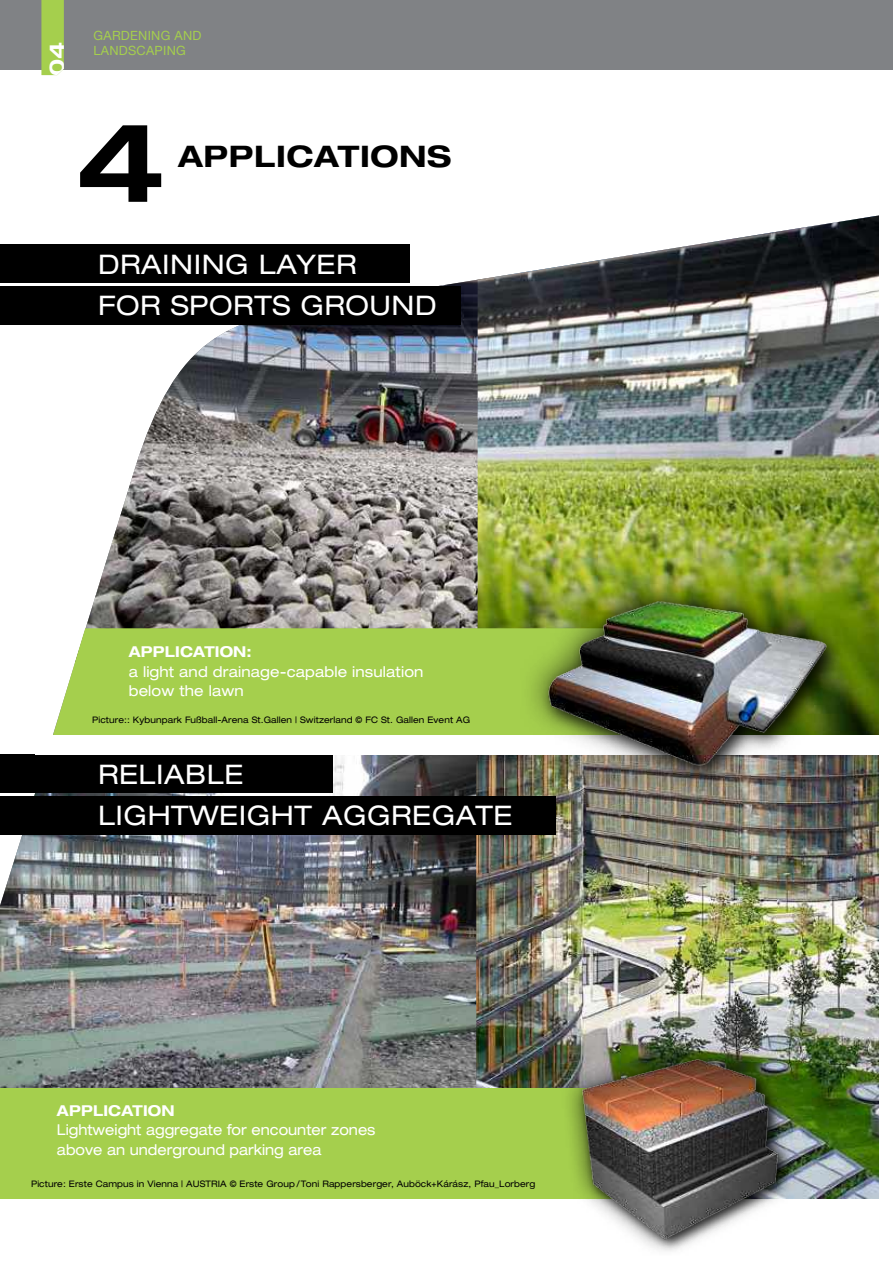
<style>
.page{position:relative;width:893px;height:1263px;background:#fff}
.page>*{position:absolute;margin:0;border:0;box-sizing:border-box;transform-origin:0 0}
.t1{font:700 expanded 110.25px "Helvetica Neue LT Pro";color:#000}
.t2{font:700 expanded 29.7px "Helvetica Neue LT Pro";letter-spacing:.02em;color:#000}
.t3{font:expanded 27px/41.5px "Helvetica Neue LT Pro";letter-spacing:.02em;color:#fff}
.t4{font:700 expanded 21px "Helvetica Neue LT Pro";color:#fff}
.t5{font:expanded 15px/19.5px "Helvetica Neue LT Pro";color:#fff;scale:.93 1}
.t6{font:expanded 15px/19.5px "Helvetica Neue LT Pro";color:#fff;scale:.95 1}
.t7{font:700 expanded 15px "Helvetica Neue LT Pro";letter-spacing:.01em;color:#fff;scale:.95 1}
.t8{font:12.75px/15.3px "Helvetica Neue East A";letter-spacing:.02em;color:#a5cf4d}
.t9{font:expanded 9px "Helvetica Neue LT Pro";letter-spacing:.01em;color:#000;scale:.95 1}
</style>
<div class="page">
<img style="left:476px;top:755px;width:403px;height:443px">
<img style="left:0;top:754px;width:476px;height:334px">
<img style="left:75px;top:244px;width:403px;height:384px">
<img style="left:478px;top:215px;width:401px;height:520px">
<div style="left:0;top:245px;width:409px;height:38px;background:#000"></div>
<div style="left:0;top:286px;width:461px;height:39px;background:#000"></div>
<div style="left:0;top:755px;width:333px;height:38px;background:#000"></div>
<div style="left:0;top:796px;width:556px;height:38px;background:#000"></div>
<div style="left:53px;top:628px;width:466px;height:107px;background:#a5cf4d"></div>
<div style="left:0;top:1088px;width:674px;height:110px;background:#a5cf4d"></div>
<div style="left:35px;top:736px;width:858px;height:19px;background:#fff"></div>
<img style="left:561px;top:1037px;width:238px;height:214px">
<div style="left:519px;top:571px;width:335px;height:223px;background:#000;opacity:.75"></div>
<img style="left:540px;top:599px;width:296px;height:167px">
<div style="left:0;top:0;width:893px;height:69px;background:#808285"></div>
<svg style="left:41px;top:0;width:23px;height:75px"></svg>
<h3 class="t4" style="left:43px;top:76px;width:35px;rotate:-90deg">04</h3>
<h3 class="t8" style="left:94px;top:28px;width:109px">GarDENING AND<br>LANDSCAPING</h3>
<h1 class="t1" style="left:76px;top:90px;width:91px">4</h1>
<h2 class="t2" style="left:178px;top:137px;width:275px">APPLICATIONS</h2>
<h3 class="t3" style="left:98px;top:242px;width:340px">DRAINING LAYER<br>fOR SPORTS GROUND</h3>
<h3 class="t7" style="left:129px;top:642px;width:131px">APPLICATION:</h3>
<h3 class="t6" style="left:129px;top:661px;width:312px">a light and drainage-capable insulation below the lawn</h3>
<p class="t9" style="left:92px;top:714px;width:399px">Picture:: Kybunpark Fußball-Arena St.Gallen | Switzerland © FC St. Gallen Event AG</p>
<h3 class="t3" style="left:98px;top:752px;width:416px">RELIABLE<br>lIGHTWEIGHT AGGREGATE</h3>
<h3 class="t7" style="left:57px;top:1100px;width:125px">APPLICATION</h3>
<h3 class="t5" style="left:57px;top:1120px;width:344px">Lightweight aggregate for encounter zones above an underground parking area</h3>
<p class="t9" style="left:31px;top:1178px;width:532px">Picture: Erste Campus in Vienna | AUSTRIA © Erste Group / Toni Rappersberger, Auböck+Kárász, Pfau_Lorberg</p>
</div>
